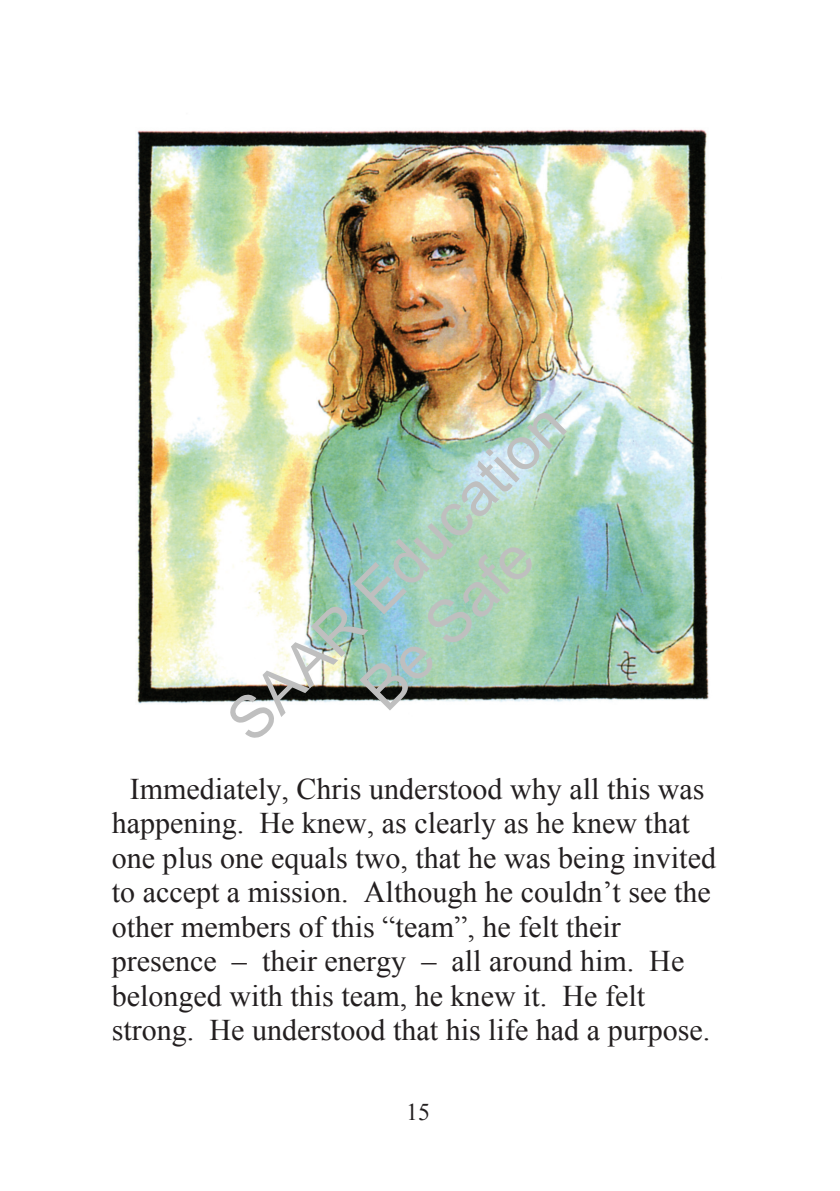
<style>
.page{position:relative;width:840px;height:1191px;background:#fff}
.page>*{position:absolute;margin:0;border:0;box-sizing:border-box;transform-origin:0 0}
.t1{font:60.2px/72.2px "Arial";color:#bfbfbf;text-align:center}
.t2{font:30px/34.6px "Times New Roman";color:#231f20}
.t3{font:24px "Times New Roman";color:#231f20}
</style>
<div class="page">
<img style="left:137px;top:129px;width:572px;height:575px">
<h1 class="t1" style="left:212px;top:704px;width:449px;rotate:-45deg">SAAR Education<br>Be Safe</h1>
<p class="t2" style="left:112px;top:771px;width:605px;text-indent:18px">Immediately, Chris understood why all this was happening. He knew, as clearly as he knew that one plus one equals two, that he was being invited to accept a mission. Although he couldn’t see the other members of this “team”, he felt their presence – their energy – all around him. He belonged with this team, he knew it. He felt strong. He understood that his life had a purpose.</p>
<p class="t3" style="left:406px;top:1095px;width:25px">15</p>
</div>
